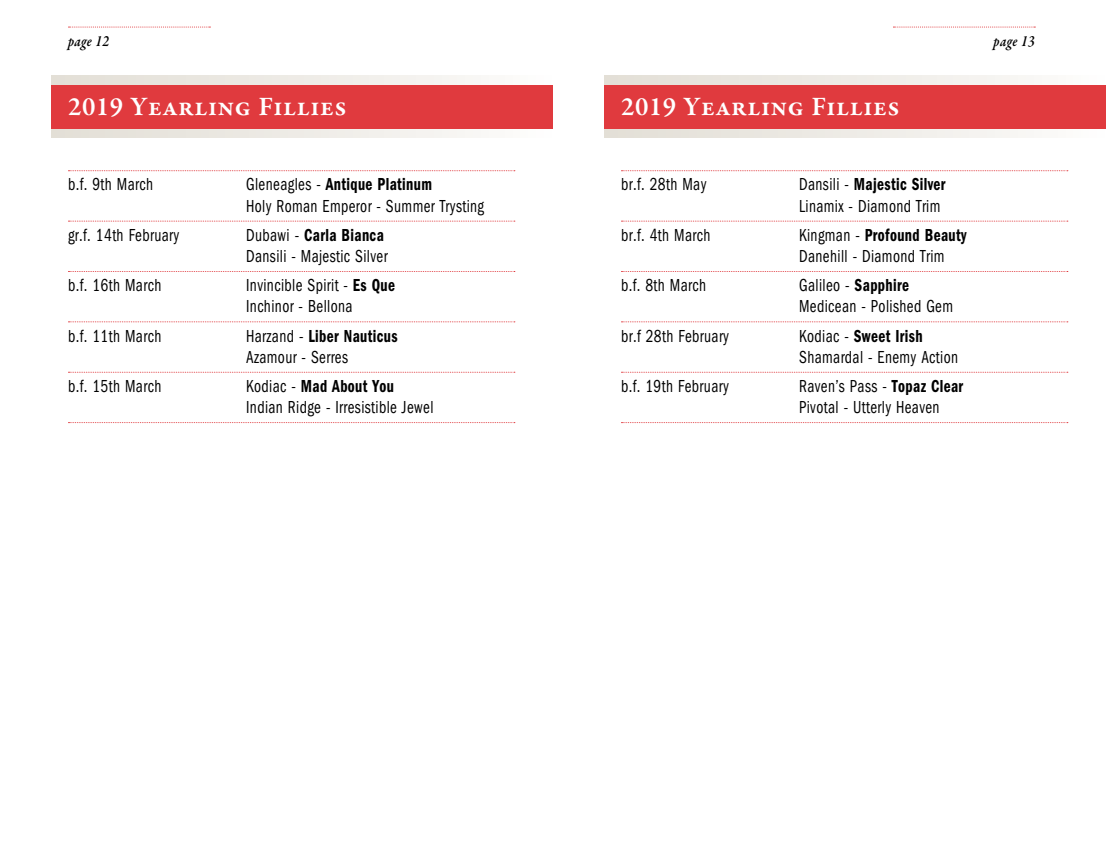
<style>
.page{position:relative;width:1106px;height:868px;background:#fff}
.page>*{position:absolute;margin:0;border:0;box-sizing:border-box;transform-origin:0 0}
.t1{font:600 27px "Garamond Premr Pro";letter-spacing:.02em;color:#fff}
.t2{font:condensed 18px/21.2px "ITC Franklin Gothic Std";letter-spacing:.025em;color:#000;scale:.85 1}
.t3{font:18px "ITC Franklin Gothic Std Dm Cd";letter-spacing:.025em;color:#000;scale:.84 1}
.t4{font:italic 600 16px "Garamond Premr Pro";letter-spacing:.025em;color:#000;scale:.84 1}
.s1{font-family:"ITC Franklin Gothic Std";font-stretch:condensed}
.s2{font-family:"ITC Franklin Gothic Std Dm Cd";font-stretch:normal}
</style>
<div class="page">
<svg style="left:68px;top:27px;width:142px;height:1px"></svg>
<svg style="left:893px;top:27px;width:142px;height:1px"></svg>
<div style="left:604px;top:75px;width:502px;height:62px;background:linear-gradient(to right,#e2ddd4,#fcfbfa)"></div>
<div style="left:604px;top:85px;width:502px;height:43px;background:#e03a3e"></div>
<svg style="left:621px;top:170px;width:446px;height:1px"></svg>
<svg style="left:621px;top:221px;width:446px;height:1px"></svg>
<svg style="left:621px;top:271px;width:446px;height:1px"></svg>
<svg style="left:621px;top:321px;width:446px;height:1px"></svg>
<svg style="left:621px;top:372px;width:446px;height:1px"></svg>
<svg style="left:621px;top:422px;width:446px;height:1px"></svg>
<div style="left:51px;top:75px;width:502px;height:62px;background:linear-gradient(to right,#e2ddd4,#fcfbfa)"></div>
<div style="left:51px;top:85px;width:502px;height:43px;background:#e03a3e"></div>
<svg style="left:68px;top:170px;width:447px;height:1px"></svg>
<svg style="left:68px;top:221px;width:447px;height:1px"></svg>
<svg style="left:68px;top:271px;width:447px;height:1px"></svg>
<svg style="left:68px;top:321px;width:447px;height:1px"></svg>
<svg style="left:68px;top:372px;width:447px;height:1px"></svg>
<svg style="left:68px;top:422px;width:447px;height:1px"></svg>
<p class="t4" style="left:68px;top:31px;width:50px">page 12</p>
<p class="t4" style="left:993px;top:31px;width:50px">page 13</p>
<h1 class="t1" style="left:68px;top:90px;width:280px">2019 Yearling Fillies</h1>
<p class="t2" style="left:68px;top:174px;width:102px">b.f. 9th March</p>
<p class="t3" style="left:246px;top:174px;width:223px"><span class="s1">Gleneagles -</span> Antique Platinum</p>
<p class="t2" style="left:246px;top:195px;width:281px">Holy Roman Emperor - Summer Trysting</p>
<p class="t2" style="left:68px;top:224px;width:132px">gr.f. 14th February</p>
<p class="t3" style="left:246px;top:224px;width:165px"><span class="s1">Dubawi -</span> Carla Bianca</p>
<p class="t2" style="left:246px;top:245px;width:168px">Dansili - Majestic Silver</p>
<p class="t2" style="left:68px;top:275px;width:111px">b.f. 16th March</p>
<p class="t2" style="left:246px;top:275px;width:177px">Invincible Spirit - <span class="s2">Es Que<br></span>Inchinor - Bellona</p>
<p class="t2" style="left:68px;top:325px;width:111px">b.f. 11th March</p>
<p class="t3" style="left:246px;top:325px;width:182px"><span class="s1">Harzand -</span> Liber Nauticus</p>
<p class="t2" style="left:246px;top:346px;width:121px">Azamour - Serres</p>
<p class="t2" style="left:68px;top:375px;width:111px">b.f. 15th March</p>
<p class="t3" style="left:246px;top:375px;width:178px"><span class="s1">Kodiac -</span> Mad About You</p>
<p class="t2" style="left:246px;top:396px;width:222px">Indian Ridge - Irresistible Jewel</p>
<h1 class="t1" style="left:621px;top:90px;width:280px">2019 Yearling Fillies</h1>
<p class="t2" style="left:621px;top:174px;width:102px">br.f. 28th May</p>
<p class="t3" style="left:799px;top:174px;width:176px"><span class="s1">Dansili -</span> Majestic Silver</p>
<p class="t2" style="left:799px;top:195px;width:168px">Linamix - Diamond Trim</p>
<p class="t2" style="left:621px;top:224px;width:107px">br.f. 4th March</p>
<p class="t3" style="left:799px;top:224px;width:201px"><span class="s1">Kingman -</span> Profound Beauty</p>
<p class="t2" style="left:799px;top:245px;width:172px">Danehill - Diamond Trim</p>
<p class="t2" style="left:621px;top:275px;width:102px">b.f. 8th March</p>
<p class="t2" style="left:799px;top:275px;width:183px">Galileo - <span class="s2">Sapphire<br></span>Medicean - Polished Gem</p>
<p class="t2" style="left:621px;top:325px;width:129px">br.f 28th February</p>
<p class="t3" style="left:799px;top:325px;width:148px"><span class="s1">Kodiac -</span> Sweet Irish</p>
<p class="t2" style="left:799px;top:346px;width:189px">Shamardal - Enemy Action</p>
<p class="t2" style="left:621px;top:375px;width:128px">b.f. 19th February</p>
<p class="t2" style="left:799px;top:375px;width:195px">Raven’s Pass - <span class="s2">Topaz Clear<br></span>Pivotal - Utterly Heaven</p>
</div>
